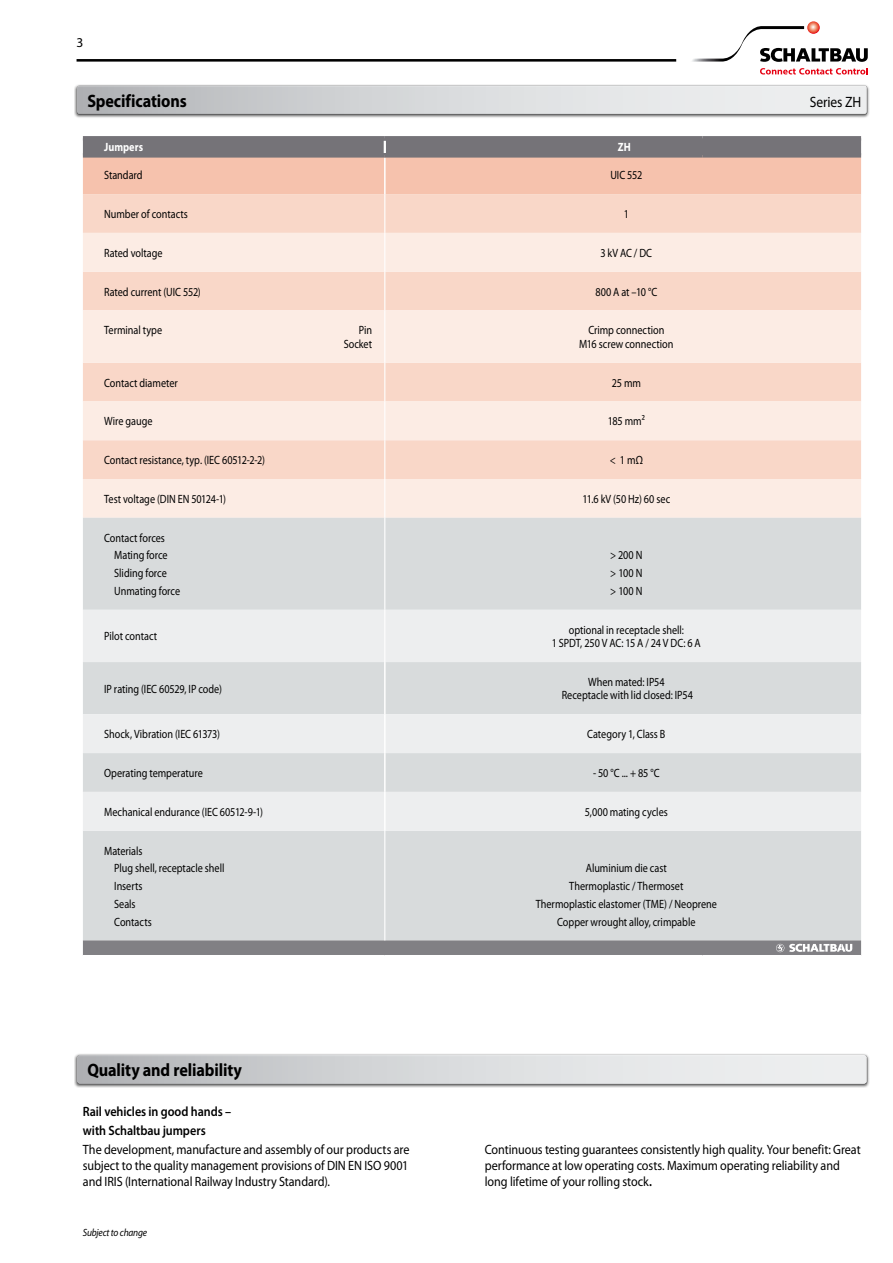
<style>
.page{position:relative;width:893px;height:1263px;background:#fff}
.page>*{position:absolute;margin:0;border:0;box-sizing:border-box;transform-origin:0 0}
.t1{font:700 18px "Myriad Pro";letter-spacing:-.01em;color:#000;scale:.9 1}
.t2{font:15px "Myriad Pro";letter-spacing:-.01em;color:#000;scale:.9 1}
.t3{font:13.5px/16.2px "Myriad Pro";letter-spacing:-.005em;color:#000;text-align:justify;scale:.9 1}
.t4{font:600 13.5px/19.4px "Myriad Pro";letter-spacing:-.005em;color:#000;scale:.9 1}
.t5{font:13.5px "Myriad Pro";letter-spacing:-.005em;color:#000}
.t6{font:12px/17.7px "Myriad Pro";color:#000;text-align:center;scale:.85 1}
.t7{font:700 12px "Myriad Pro";letter-spacing:.005em;color:#fff;scale:.85 1}
.t8{font:italic 10.5px "Myriad Pro";letter-spacing:-.02em;color:#000;scale:.9 1}
.s1{font-weight:600}
</style>
<div class="page">
<hr style="left:77px;top:59px;width:599px;height:3px;background:#000">
<svg style="left:692px;top:21px;width:176px;height:41px"></svg>
<svg style="left:760px;top:68px;width:108px;height:7px"></svg>
<div style="left:74px;top:84px;width:796px;height:34px;background:#000;opacity:.6"></div>
<div style="left:75px;top:83px;width:794px;height:31px;background:#f3f3f3"></div>
<div style="left:75px;top:85px;width:794px;height:30px;background:#000;opacity:.6"></div>
<div style="left:83px;top:194px;width:778px;height:39px;background:#f9d7c8"></div>
<svg style="left:83px;top:233px;width:778px;height:285px;background:#fae3d8"></svg>
<div style="left:83px;top:518px;width:778px;height:422px;background:#d8dbdc"></div>
<svg style="left:83px;top:610px;width:778px;height:221px;background:#e4e6e7"></svg>
<svg style="left:83px;top:141px;width:778px;height:53px;background:#d5ae9f"></svg>
<hr style="left:384px;top:310px;width:1px;height:53px;background:#fff">
<hr style="left:384px;top:363px;width:1px;height:38px;background:#fff">
<hr style="left:384px;top:401px;width:1px;height:39px;background:#fff">
<hr style="left:384px;top:440px;width:1px;height:39px;background:#fff">
<hr style="left:384px;top:479px;width:1px;height:39px;background:#fff">
<hr style="left:384px;top:518px;width:1px;height:92px;background:#fff">
<hr style="left:384px;top:610px;width:1px;height:52px;background:#fff">
<hr style="left:384px;top:831px;width:1px;height:109px;background:#fff">
<hr style="left:384px;top:194px;width:1px;height:39px;background:#fff">
<hr style="left:384px;top:233px;width:1px;height:39px;background:#fff">
<hr style="left:384px;top:272px;width:1px;height:38px;background:#fff">
<div style="left:83px;top:136px;width:302px;height:5px;background:#757378"></div>
<div style="left:385px;top:136px;width:317px;height:5px;background:#757378"></div>
<div style="left:702px;top:136px;width:159px;height:5px;background:#757378"></div>
<div style="left:83px;top:153px;width:302px;height:5px;background:#757378"></div>
<div style="left:385px;top:153px;width:317px;height:5px;background:#757378"></div>
<div style="left:702px;top:153px;width:159px;height:5px;background:#757378"></div>
<hr style="left:384px;top:662px;width:2px;height:52px;background:#fff">
<hr style="left:384px;top:714px;width:2px;height:39px;background:#fff">
<hr style="left:384px;top:753px;width:2px;height:39px;background:#fff">
<hr style="left:384px;top:792px;width:2px;height:39px;background:#fff">
<svg style="left:83px;top:940px;width:778px;height:16px;background:#8f8e91"></svg>
<div style="left:74px;top:1053px;width:796px;height:35px;background:#000;opacity:.6"></div>
<div style="left:75px;top:1052px;width:794px;height:31px;background:#fff;opacity:.6"></div>
<div style="left:75px;top:1055px;width:794px;height:30px;background:#000;opacity:.6"></div>
<p class="t5" style="left:77px;top:34px;width:8px">3</p>
<h1 class="t1" style="left:87px;top:89px;width:112px">Specifications</h1>
<p class="t2" style="left:810px;top:92px;width:58px">Series ZH</p>
<p class="t7" style="left:104px;top:139px;width:47px">Jumpers</p>
<p class="t7" style="left:618px;top:139px;width:17px">ZH</p>
<p class="t6" style="left:104px;top:166px;width:47px">Standard</p>
<p class="t6" style="left:610px;top:166px;width:39px">UIC 552</p>
<p class="t6" style="left:104px;top:205px;width:100px">Number of contacts</p>
<p class="t6" style="left:624px;top:205px;width:8px">1</p>
<p class="t6" style="left:104px;top:244px;width:70px">Rated voltage</p>
<p class="t6" style="left:600px;top:244px;width:62px">3kVAC/DC</p>
<p class="t6" style="left:104px;top:282px;width:115px">Rated current (UIC 552)</p>
<p class="t6" style="left:595px;top:282px;width:74px">800 A at –10 °C</p>
<p class="t6" style="left:104px;top:321px;width:70px">Terminal type</p>
<p class="t6" style="left:344px;top:323px;width:35px;line-height:13.5px;text-align:right">Pin<br>Socket</p>
<p class="t6" style="left:579px;top:323px;width:112px;line-height:13.5px">Crimp connection<br>M16 screw connection</p>
<p class="t6" style="left:104px;top:373px;width:88px">Contact diameter</p>
<p class="t6" style="left:612px;top:373px;width:36px">25 mm</p>
<p class="t6" style="left:104px;top:412px;width:58px">Wire gauge</p>
<p class="t6" style="left:608px;top:412px;width:45px">185 mm²</p>
<p class="t6" style="left:104px;top:451px;width:191px">Contact resistance, typ. (IEC 60512-2-2)</p>
<p class="t6" style="left:610px;top:451px;width:40px">&lt; 1mΩ</p>
<p class="t6" style="left:104px;top:490px;width:145px">Test voltage (DIN EN 50124-1)</p>
<p class="t6" style="left:582px;top:490px;width:105px">11.6 kV (50 Hz) 60 sec</p>
<p class="t6" style="left:114px;top:529px;width:79px;text-align:left;text-indent:-10px">Contact forces<br>Mating force<br>Sliding force<br>Unmating force</p>
<p class="t6" style="left:610px;top:546px;width:40px;text-align:justify">&gt;200N &gt;100N &gt;100N</p>
<p class="t6" style="left:104px;top:627px;width:64px">Pilot contact</p>
<p class="t6" style="left:552px;top:623px;width:177px;line-height:13.5px">optional in receptacle shell:<br>1 SPDT, 250 V AC: 15 A / 24 V DC: 6 A</p>
<p class="t6" style="left:104px;top:680px;width:140px">IP rating (IEC 60529, IP code)</p>
<p class="t6" style="left:562px;top:675px;width:156px;line-height:13.5px">When mated: IP54<br>Receptacle with lid closed: IP54</p>
<p class="t6" style="left:104px;top:725px;width:138px">Shock, Vibration (IEC 61373)</p>
<p class="t6" style="left:587px;top:725px;width:94px">Category 1, Class B</p>
<p class="t6" style="left:104px;top:764px;width:118px">Operating temperature</p>
<p class="t6" style="left:593px;top:764px;width:80px">- 50 °C ... + 85 °C</p>
<p class="t6" style="left:104px;top:803px;width:189px">Mechanical endurance (IEC 60512-9-1)</p>
<p class="t6" style="left:585px;top:803px;width:99px">5,000 mating cycles</p>
<p class="t6" style="left:114px;top:841px;width:131px;text-align:left;text-indent:-10px">Materials<br>Plug shell, receptacle shell<br>Inserts<br>Seals<br>Contacts</p>
<p class="t6" style="left:536px;top:859px;width:215px">Aluminium die cast<br>Thermoplastic / Thermoset<br>Thermoplastic elastomer (TME) / Neoprene<br>Copper wrought alloy, crimpable</p>
<h1 class="t1" style="left:87px;top:1058px;width:173px">Quality and reliability</h1>
<p class="t4" style="left:83px;top:1101px;width:166px">Rail vehicles in good hands – with Schaltbau jumpers</p>
<p class="t3" style="left:83px;top:1141px;width:364px">The development, manufacture and assembly of our products are subject to the quality management provisions of DIN EN ISO 9001 and IRIS (International Railway Industry Standard).</p>
<p class="t3" style="left:485px;top:1141px;width:419px;text-align:left">Continuous testing guarantees consistently high quality. Your benefit: Great performance at low operating costs. Maximum operating reliability and long lifetime of your rolling stock<span class="s1">.</span></p>
<p class="t8" style="left:83px;top:1226px;width:73px">Subject to change</p>
</div>
